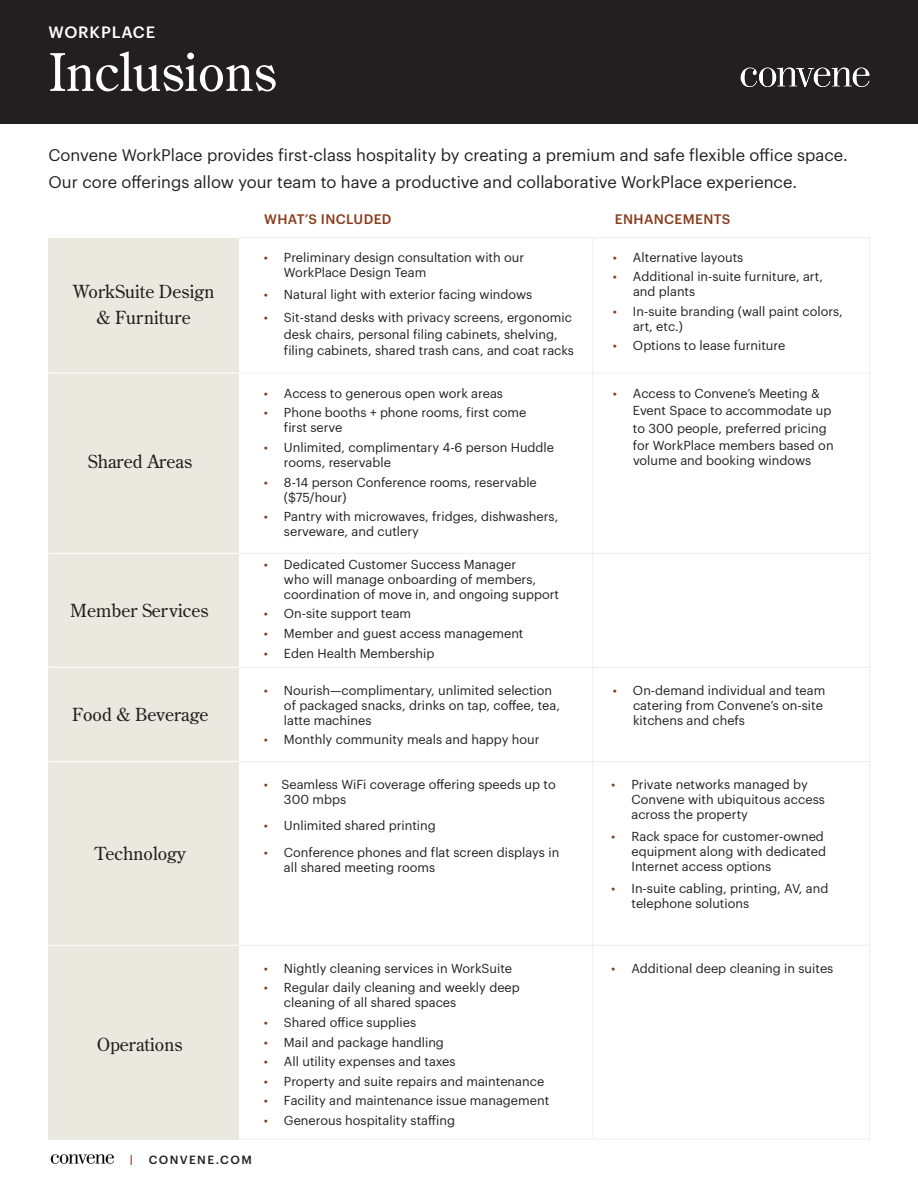
<style>
.page{position:relative;width:918px;height:1188px;background:#fff}
.page>*{position:absolute;margin:0;border:0;box-sizing:border-box;transform-origin:0 0}
.Graphik___Number_Cal{font:51.6px "Century Old Style Std";color:#fff}
.Graphik___Number_Cal-2{font:18px/25.5px "Century Old Style Std";color:#231f20;text-align:center}
.Graphik___Number_Cal-3{font:16.5px "Graphik";color:#231f20}
.Graphik___Number_Cal-4{font:16.05px "Poppins";color:#fff}
.Graphik___Number_Cal-5{font:500 16.05px "Graphik";letter-spacing:.05em;color:#fff}
.Graphik___Number_Cal-6{font:500 13.5px "Graphik";letter-spacing:.025em;color:#883c1c}
.Graphik___Number_Cal-7{font:12.75px/15px "Graphik";color:#231f20}
.Ridley___White___Rig{font:500 11.7px "Graphik";letter-spacing:.115em;color:#231f20}
.Ridley___White___Rig-2{font:500 11.7px "Graphik";color:#883c1c}
.s1{color:#883c1c}
.s2{color:#883e1d}
</style>
<div class="page">
<hr style="left:105px;top:1139px;width:765px;height:1px;background:#d5d6d8">
<div style="left:49px;top:238px;width:190px;height:901px;background:#ebe9df"></div>
<hr style="left:869px;top:237px;width:1px;height:903px;background:#d5d6d8">
<hr style="left:592px;top:238px;width:1px;height:900px;background:#d5d6d8">
<hr style="left:239px;top:373px;width:631px;height:1px;background:#d5d6d8">
<hr style="left:49px;top:373px;width:190px;height:1px;background:#fff">
<hr style="left:49px;top:553px;width:190px;height:1px;background:#fff">
<hr style="left:239px;top:553px;width:631px;height:1px;background:#d5d6d8">
<hr style="left:49px;top:667px;width:190px;height:1px;background:#fff">
<hr style="left:239px;top:667px;width:631px;height:1px;background:#d5d6d8">
<hr style="left:49px;top:761px;width:190px;height:1px;background:#fff">
<hr style="left:239px;top:761px;width:631px;height:1px;background:#d5d6d8">
<hr style="left:49px;top:945px;width:190px;height:1px;background:#fff">
<hr style="left:239px;top:945px;width:631px;height:1px;background:#d5d6d8">
<hr style="left:238px;top:237px;width:632px;height:1px;background:#d5d6d8">
<img style="left:50px;top:1154px;width:65px;height:10px">
<div style="left:0;top:0;width:918px;height:123px;background:#231f20"></div>
<img style="left:740px;top:67px;width:130px;height:19px">
<p class="Graphik___Number_Cal-5" style="left:49px;top:20px;width:108px">WORKPLACE</p>
<p class="Graphik___Number_Cal-4" style="left:50px;top:26px;width:97px">WORKPLACE</p>
<p class="Graphik___Number_Cal" style="left:49px;top:39px;width:230px">Inclusions</p>
<p class="Graphik___Number_Cal-3" style="left:49px;top:143px;width:801px">Convene WorkPlace provides first-class hospitality by creating a premium and safe flexible office space.</p>
<p class="Graphik___Number_Cal-3" style="left:49px;top:170px;width:750px">Our core offerings allow your team to have a productive and collaborative WorkPlace experience.</p>
<p class="Graphik___Number_Cal-2" style="left:73px;top:279px;width:143px">WorkSuite Design &amp; Furniture</p>
<p class="Graphik___Number_Cal-2" style="left:88px;top:448px;width:106px">Shared Areas</p>
<p class="Graphik___Number_Cal-2" style="left:70px;top:598px;width:140px">Member Services</p>
<p class="Graphik___Number_Cal-2" style="left:72px;top:701px;width:138px">Food &amp; Beverage</p>
<p class="Graphik___Number_Cal-2" style="left:95px;top:841px;width:93px">Technology</p>
<p class="Graphik___Number_Cal-6" style="left:264px;top:209px;width:129px">WHAT’S INCLUDED</p>
<p class="Graphik___Number_Cal-6" style="left:615px;top:209px;width:117px">ENHANCEMENTS</p>
<p class="Graphik___Number_Cal-7" style="left:284px;top:249px;width:242px;text-indent:-20px"><span class="s1">•</span> Preliminary design consultation with our<br>WorkPlace Design Team</p>
<p class="Graphik___Number_Cal-7" style="left:264px;top:286px;width:270px"><span class="s1">•</span> Natural light with exterior facing windows</p>
<p class="Graphik___Number_Cal-7" style="left:284px;top:308px;width:292px;line-height:16.5px;text-indent:-20px"><span class="s1">•</span> Sit-stand desks with privacy screens, ergonomic desk chairs, personal filing cabinets, shelving, filing cabinets, shared trash cans, and coat racks</p>
<p class="Graphik___Number_Cal-7" style="left:264px;top:385px;width:241px"><span class="s2">•</span> Access to generous open work areas</p>
<p class="Graphik___Number_Cal-7" style="left:284px;top:404px;width:244px;text-indent:-20px"><span class="s2">•</span> Phone booths + phone rooms, first come first serve</p>
<p class="Graphik___Number_Cal-7" style="left:284px;top:439px;width:272px;text-indent:-20px"><span class="s2">•</span> Unlimited, complimentary 4-6 person Huddle rooms, reservable</p>
<p class="Graphik___Number_Cal-7" style="left:284px;top:473px;width:254px;text-indent:-20px"><span class="s2">•</span> 8-14 person Conference rooms, reservable ($75/hour)</p>
<p class="Graphik___Number_Cal-7" style="left:284px;top:508px;width:276px;text-indent:-20px"><span class="s2">•</span> Pantry with microwaves, fridges, dishwashers, serveware, and cutlery</p>
<p class="Graphik___Number_Cal-7" style="left:284px;top:556px;width:277px;text-indent:-20px"><span class="s2">•</span> Dedicated Customer Success Manager<br>who will manage onboarding of members, coordination of move in, and ongoing support</p>
<p class="Graphik___Number_Cal-7" style="left:264px;top:605px;width:149px"><span class="s2">•</span> On-site support team</p>
<p class="Graphik___Number_Cal-7" style="left:264px;top:625px;width:261px"><span class="s2">•</span> Member and guest access management</p>
<p class="Graphik___Number_Cal-7" style="left:264px;top:644px;width:172px"><span class="s2">•</span> Eden Health Membership</p>
<p class="Graphik___Number_Cal-7" style="left:284px;top:682px;width:278px;text-indent:-20px"><span class="s2">•</span> Nourish—complimentary, unlimited selection of packaged snacks, drinks on tap, coffee, tea, latte machines</p>
<p class="Graphik___Number_Cal-7" style="left:264px;top:731px;width:277px"><span class="s2">•</span> Monthly community meals and happy hour</p>
<p class="Graphik___Number_Cal-7" style="left:284px;top:776px;width:273px;text-indent:-20px"><span class="s2">•</span> Seamless WiFi coverage offering speeds up to<br>300 mbps</p>
<p class="Graphik___Number_Cal-7" style="left:264px;top:817px;width:174px"><span class="s2">•</span> Unlimited shared printing</p>
<p class="Graphik___Number_Cal-7" style="left:284px;top:844px;width:277px;text-indent:-20px"><span class="s2">•</span> Conference phones and flat screen displays in all shared meeting rooms</p>
<p class="Graphik___Number_Cal-7" style="left:613px;top:249px;width:132px"><span class="s2">•</span> Alternative layouts</p>
<p class="Graphik___Number_Cal-7" style="left:633px;top:268px;width:191px;text-indent:-20px"><span class="s2">•</span> Additional in-suite furniture, art, and plants</p>
<p class="Graphik___Number_Cal-7" style="left:633px;top:302px;width:211px;text-indent:-20px"><span class="s2">•</span> In-suite branding (wall paint colors, art, etc.)</p>
<p class="Graphik___Number_Cal-7" style="left:613px;top:337px;width:174px"><span class="s2">•</span> Options to lease furniture</p>
<p class="Graphik___Number_Cal-7" style="left:613px;top:385px;width:209px"><span class="s2">•</span> Access to Convene’s Meeting &amp;</p>
<p class="Graphik___Number_Cal-7" style="left:633px;top:402px;width:200px">Event Space to accommodate up</p>
<p class="Graphik___Number_Cal-7" style="left:633px;top:420px;width:195px">to 300 people, preferred pricing</p>
<p class="Graphik___Number_Cal-7" style="left:633px;top:437px;width:202px">for WorkPlace members based on volume and booking windows</p>
<p class="Graphik___Number_Cal-7" style="left:633px;top:682px;width:194px;text-indent:-20px"><span class="s2">•</span> On-demand individual and team catering from Convene’s on-site kitchens and chefs</p>
<p class="Graphik___Number_Cal-7" style="left:632px;top:776px;width:195px;text-indent:-20px"><span class="s2">•</span> Private networks managed by<br>Convene with ubiquitous access across the property</p>
<p class="Graphik___Number_Cal-7" style="left:632px;top:828px;width:196px;text-indent:-20px"><span class="s2">•</span> Rack space for customer-owned equipment along with dedicated<br>Internet access options</p>
<p class="Graphik___Number_Cal-7" style="left:632px;top:880px;width:198px;text-indent:-20px"><span class="s2">•</span> In-suite cabling, printing, AV, and telephone solutions</p>
<p class="Graphik___Number_Cal-2" style="left:97px;top:1031px;width:87px">Operations</p>
<p class="Ridley___White___Rig-2" style="left:130px;top:1150px;width:5px">|</p>
<p class="Ridley___White___Rig" style="left:149px;top:1151px;width:105px">CONVENE.COM</p>
<p class="Graphik___Number_Cal-7" style="left:264px;top:960px;width:250px"><span class="s2">•</span> Nightly cleaning services in WorkSuite</p>
<p class="Graphik___Number_Cal-7" style="left:284px;top:979px;width:237px;text-indent:-20px"><span class="s2">•</span> Regular daily cleaning and weekly deep cleaning of all shared spaces</p>
<p class="Graphik___Number_Cal-7" style="left:264px;top:1014px;width:154px"><span class="s2">•</span> Shared office supplies</p>
<p class="Graphik___Number_Cal-7" style="left:264px;top:1033px;width:182px"><span class="s2">•</span> Mail and package handling</p>
<p class="Graphik___Number_Cal-7" style="left:264px;top:1053px;width:194px"><span class="s2">•</span> All utility expenses and taxes</p>
<p class="Graphik___Number_Cal-7" style="left:264px;top:1073px;width:282px"><span class="s2">•</span> Property and suite repairs and maintenance</p>
<p class="Graphik___Number_Cal-7" style="left:264px;top:1092px;width:287px"><span class="s2">•</span> Facility and maintenance issue management</p>
<p class="Graphik___Number_Cal-7" style="left:264px;top:1112px;width:193px"><span class="s2">•</span> Generous hospitality staffing</p>
<p class="Graphik___Number_Cal-7" style="left:611px;top:960px;width:224px"><span class="s2">•</span> Additional deep cleaning in suites</p>
</div>
